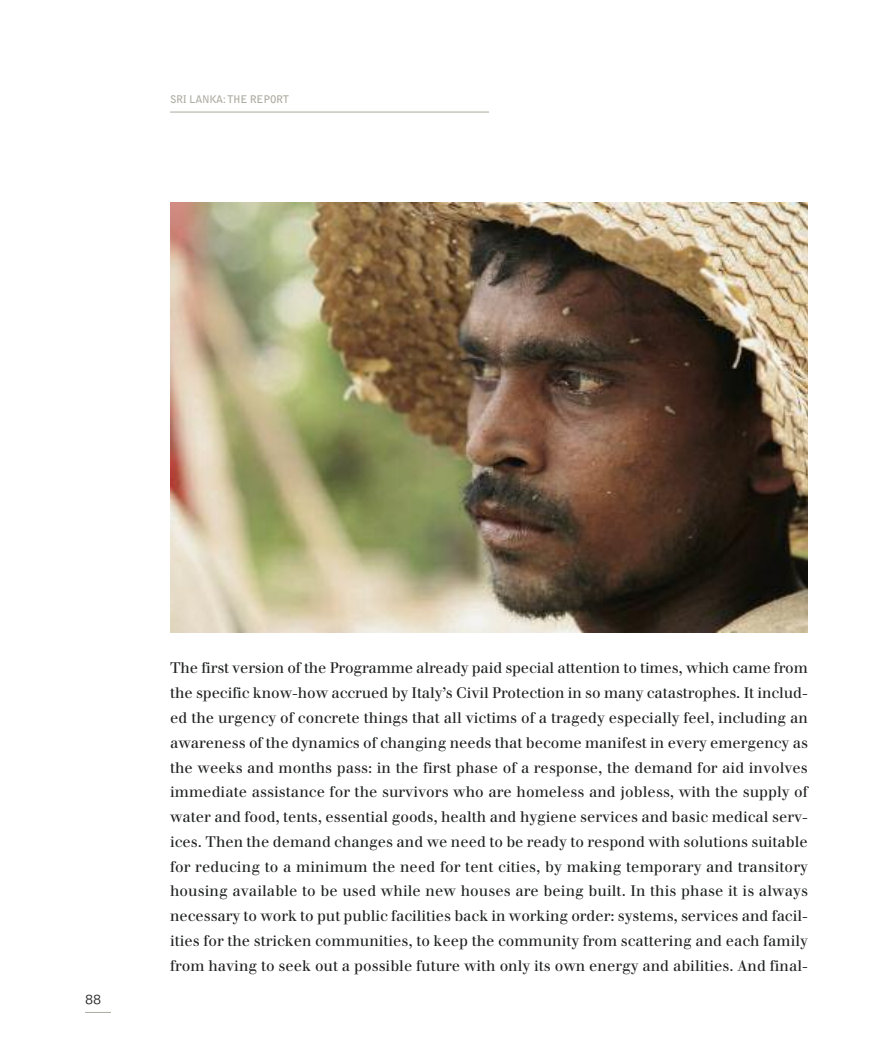
<style>
.page{position:relative;width:893px;height:1063px;background:#fff}
.page>*{position:absolute;margin:0;border:0;box-sizing:border-box;transform-origin:0 0}
.t1{font:15px/24.8px "Walbaum";color:#1f2020;text-align:justify}
.t2{font:300 15px "Bell Gothic";color:#1f2020}
.t3{font:700 10.5px "Bell Gothic";letter-spacing:-.03em;color:#acaba1}
</style>
<div class="page">
<hr style="left:170px;top:112px;width:319px;height:1px;background:#acaba1">
<svg style="left:85px;top:1012px;width:26px;height:1px"></svg>
<img style="left:170px;top:202px;width:638px;height:430px">
<p class="t3" style="left:170px;top:96px;width:121px">SRI LANKA:THE REPORT</p>
<p class="t2" style="left:85px;top:993px;width:18px">88</p>
<p class="t1" style="left:170px;top:657px;width:639px">The first version of the Programme already paid special attention to times, which came from the specific know-how accrued by Italy’s Civil Protection in so many catastrophes. It includ&shy;ed the urgency of concrete things that all victims of a tragedy especially feel, including an awareness of the dynamics of changing needs that become manifest in every emergency as the weeks and months pass: in the first phase of a response, the demand for aid involves immediate assistance for the survivors who are homeless and jobless, with the supply of water and food, tents, essential goods, health and hygiene services and basic medical serv&shy;ices. Then the demand changes and we need to be ready to respond with solutions suitable for reducing to a minimum the need for tent cities, by making temporary and transitory housing available to be used while new houses are being built. In this phase it is always necessary to work to put public facilities back in working order: systems, services and facil&shy;ities for the stricken communities, to keep the community from scattering and each family from having to seek out a possible future with only its own energy and abilities. And final-</p>
</div>
